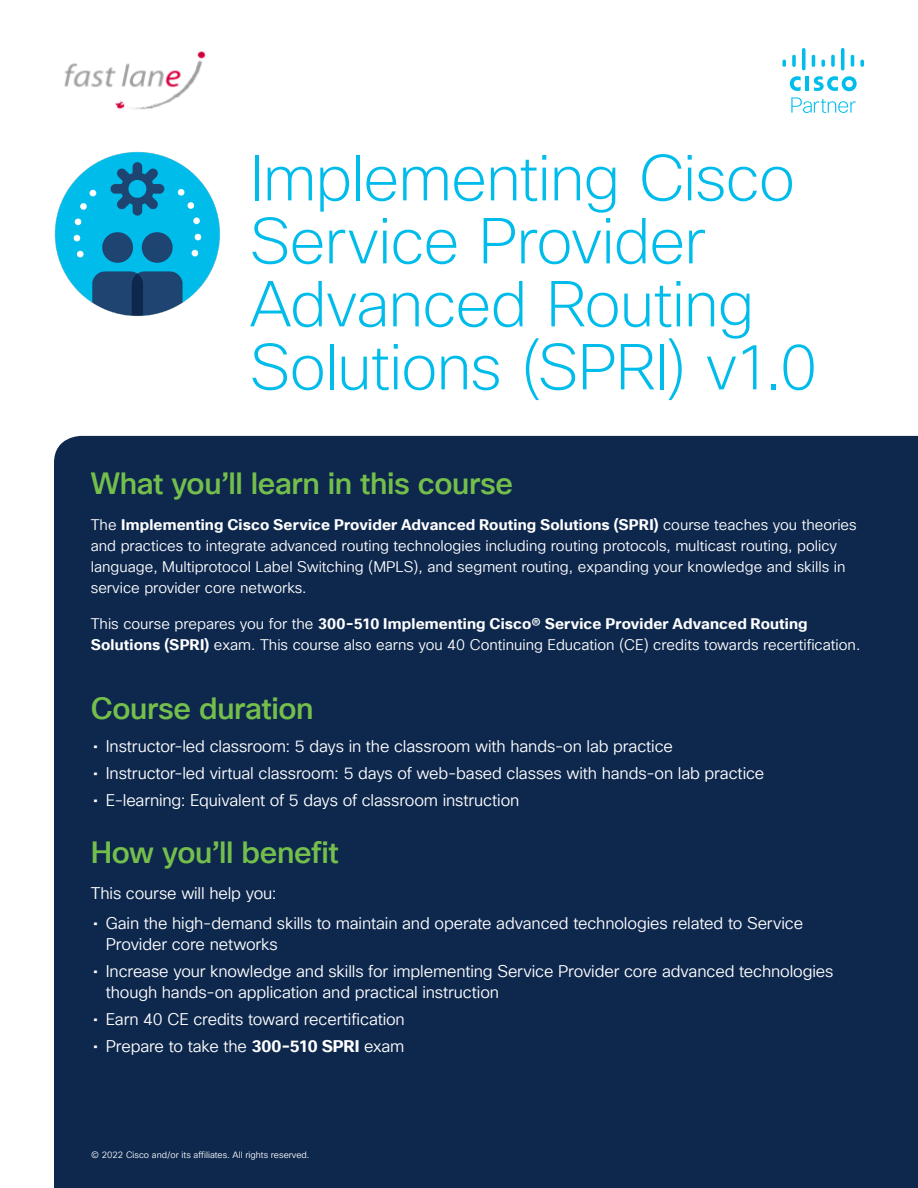
<style>
.page{position:relative;width:918px;height:1188px;background:#fff}
.page>*{position:absolute;margin:0;border:0;box-sizing:border-box;transform-origin:0 0}
.Title_Headline{font:200 63px/63px "Cisco Sans TT";letter-spacing:-.015em;color:#00bceb}
.Intro_Heading-Green{font:500 30px "Cisco Sans TT";letter-spacing:-.015em;color:#74bf4b}
.Body_White{font:16.5px/21px "Cisco Sans TT Light";letter-spacing:-.01em;color:#fff}
.Body_White-2{font:15px/21px "Cisco Sans TT Light";color:#fff}
.Footer_white{font:9px "Cisco Sans TT Light";color:#fff}
.s1{font-family:"Cisco Sans TT";font-weight:700}
.s2{font-family:"Cisco Sans TT"}
</style>
<div class="page">
<svg style="left:790px;top:76px;width:67px;height:37px"></svg>
<svg style="left:782px;top:60px;width:4px;height:7px"></svg>
<svg style="left:792px;top:54px;width:4px;height:13px"></svg>
<svg style="left:802px;top:48px;width:4px;height:22px"></svg>
<svg style="left:812px;top:54px;width:3px;height:13px"></svg>
<svg style="left:821px;top:60px;width:4px;height:7px"></svg>
<svg style="left:831px;top:54px;width:4px;height:13px"></svg>
<svg style="left:841px;top:48px;width:4px;height:22px"></svg>
<svg style="left:851px;top:54px;width:3px;height:13px"></svg>
<svg style="left:860px;top:59px;width:4px;height:8px"></svg>
<div style="left:54px;top:436px;width:864px;height:752px;background:#0d274d"></div>
<img style="left:54px;top:151px;width:166px;height:166px">
<img style="left:64px;top:51px;width:142px;height:59px">
<p class="Title_Headline" style="left:250px;top:149px;width:569px">Implementing Cisco<br>Service Provider<br>Advanced Routing<br>Solutions (SPRI) v1.0</p>
<p class="Intro_Heading-Green" style="left:91px;top:464px;width:424px">What you’ll learn in this course</p>
<p class="Body_White-2" style="left:91px;top:515px;width:768px">The <span class="s1">Implementing Cisco Service Provider Advanced Routing Solutions (SPRI)</span> course teaches you theories and practices to integrate advanced routing technologies including routing protocols, multicast routing, policy language, Multiprotocol Label Switching (MPLS), and segment routing, expanding your knowledge and skills in service provider core networks.</p>
<p class="Body_White-2" style="left:91px;top:614px;width:771px">This course prepares you for the <span class="s1">300-510 Implementing Cisco® Service Provider Advanced Routing<br>Solutions (SPRI)</span> exam. This course also earns you 40 Continuing Education (CE) credits towards recertification.</p>
<p class="Intro_Heading-Green" style="left:91px;top:689px;width:224px">Course duration</p>
<p class="Body_White" style="left:93px;top:736px;width:581px"><span class="s2">•</span> Instructor-led classroom: 5 days in the classroom with hands-on lab practice</p>
<p class="Body_White" style="left:93px;top:763px;width:673px"><span class="s2">•</span> Instructor-led virtual classroom: 5 days of web-based classes with hands-on lab practice</p>
<p class="Body_White" style="left:93px;top:790px;width:428px"><span class="s2">•</span> E-learning: Equivalent of 5 days of classroom instruction</p>
<p class="Intro_Heading-Green" style="left:91px;top:833px;width:249px">How you’ll benefit</p>
<p class="Body_White" style="left:91px;top:883px;width:187px">This course will help you:</p>
<p class="Body_White" style="left:106px;top:913px;width:699px;text-indent:-13px"><span class="s2">•</span> Gain the high-demand skills to maintain and operate advanced technologies related to Service<br>Provider core networks</p>
<p class="Body_White" style="left:106px;top:961px;width:729px;text-indent:-13px"><span class="s2">•</span> Increase your knowledge and skills for implementing Service Provider core advanced technologies though hands-on application and practical instruction</p>
<p class="Body_White" style="left:93px;top:1009px;width:313px"><span class="s2">•</span> Earn 40 CE credits toward recertification</p>
<p class="Body_White" style="left:93px;top:1036px;width:313px"><span class="s2">•</span> Prepare to take the <span class="s1">300-510 SPRI</span> exam</p>
<p class="Footer_white" style="left:91px;top:1149px;width:220px">© 2022 Cisco and/or its affiliates. All rights reserved.</p>
</div>
